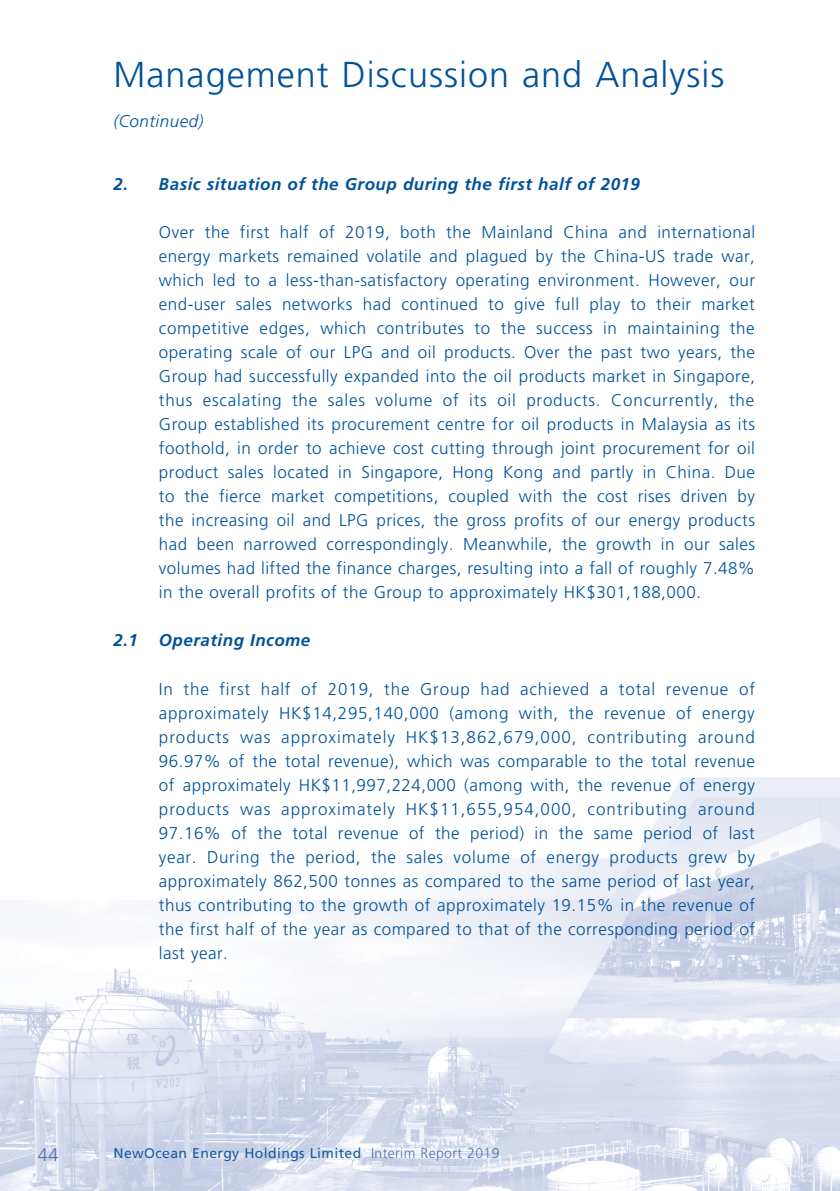
<style>
.page{position:relative;width:840px;height:1191px;background:#fff}
.page>*{position:absolute;margin:0;border:0;box-sizing:border-box;transform-origin:0 0}
.t1{font:300 36px "Frutiger";letter-spacing:.03em;color:#01529a}
.t2{font:300 18px "Frutiger";color:#4d74b2}
.t3{font:300 17px/24px "Frutiger";letter-spacing:.03em;color:#01529a;text-align:justify}
.t4{font:italic 700 17px "Frutiger";letter-spacing:.03em;color:#01529a}
.t5{font:italic 300 17px "Frutiger";letter-spacing:.03em;color:#01529a}
.t6{font:14px "Frutiger";letter-spacing:.03em;color:#195ca2}
.s1{font-weight:300;color:#4d74b2}
</style>
<div class="page">
<img style="left:0;top:777px;width:839px;height:414px">
<h1 class="t1" style="left:113px;top:54px;width:612px">Management Discussion and Analysis</h1>
<p class="t5" style="left:113px;top:112px;width:91px">(Continued)</p>
<p class="t4" style="left:113px;top:174px;width:527px">2. Basic situation of the Group during the first half of 2019</p>
<p class="t3" style="left:159px;top:221px;width:597px">Over the first half of 2019, both the Mainland China and international energy markets remained volatile and plagued by the China-US trade war, which led to a less-than-satisfactory operating environment. However, our end-user sales networks had continued to give full play to their market competitive edges, which contributes to the success in maintaining the operating scale of our LPG and oil products. Over the past two years, the Group had successfully expanded into the oil products market in Singapore, thus escalating the sales volume of its oil products. Concurrently, the Group established its procurement centre for oil products in Malaysia as its foothold, in order to achieve cost cutting through joint procurement for oil product sales located in Singapore, Hong Kong and partly in China. Due to the fierce market competitions, coupled with the cost rises driven by the increasing oil and LPG prices, the gross profits of our energy products had been narrowed correspondingly. Meanwhile, the growth in our sales volumes had lifted the finance charges, resulting into a fall of roughly 7.48% in the overall profits of the Group to approximately HK$301,188,000.</p>
<p class="t4" style="left:113px;top:630px;width:198px">2.1 Operating Income</p>
<p class="t3" style="left:159px;top:677px;width:597px">In the first half of 2019, the Group had achieved a total revenue of approximately HK$14,295,140,000 (among with, the revenue of energy products was approximately HK$13,862,679,000, contributing around 96.97% of the total revenue), which was comparable to the total revenue of approximately HK$11,997,224,000 (among with, the revenue of energy products was approximately HK$11,655,954,000, contributing around 97.16% of the total revenue of the period) in the same period of last year. During the period, the sales volume of energy products grew by approximately 862,500 tonnes as compared to the same period of last year, thus contributing to the growth of approximately 19.15% in the revenue of the first half of the year as compared to that of the corresponding period of last year.</p>
<p class="t2" style="left:38px;top:1144px;width:22px">44</p>
<p class="t6" style="left:113px;top:1145px;width:387px">NewOcean Energy Holdings Limited <span class="s1">Interim Report 2019</span></p>
</div>
